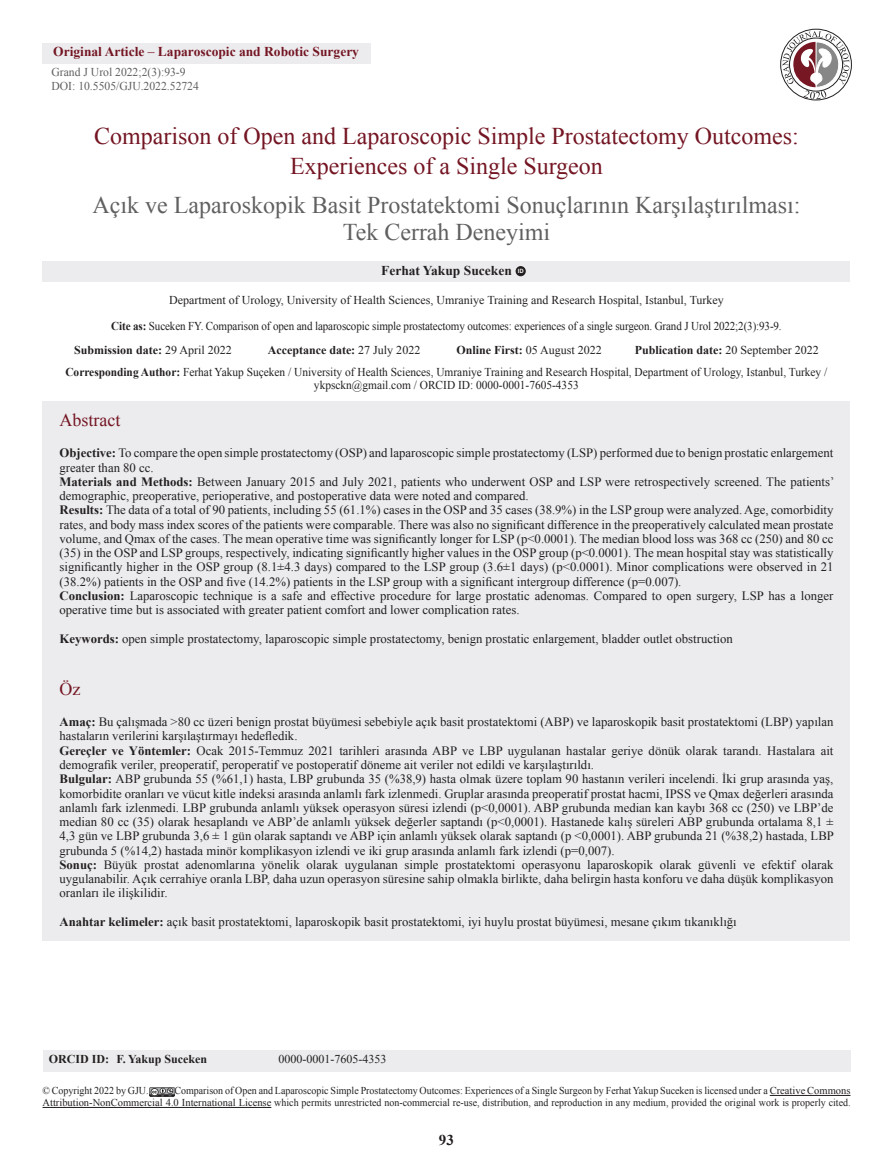
<style>
.page{position:relative;width:893px;height:1170px;background:#fff}
.page>*{position:absolute;margin:0;border:0;box-sizing:border-box;transform-origin:0 0}
.t1{font:24px/30px "Times New Roman";color:#741523;text-align:center}
.t2{font:24px "Times New Roman";color:#5f605f}
.Bordo_yazı_için_basl{font:18px "Times New Roman";color:#741523}
.t3{font:700 15px "Times New Roman";color:#231f20}
.t4{font:700 13.5px "Times New Roman";color:#741523}
.t5{font:700 13.5px "Times New Roman";color:#231f20}
.t6{font:12.75px/14.2px "Times New Roman";color:#231f20}
.t7{font:12px/13.5px "Times New Roman";color:#231f20;text-align:center;scale:.95 1}
.t8{font:12px "Times New Roman";color:#231f20;scale:.92 1}
.t9{font:700 12px "Times New Roman";color:#231f20}
.t10{font:12px "Times New Roman";color:#231f20}
.t11{font:12px "Times New Roman";color:#5f605f}
.t12{font:10.5px/12px "Times New Roman";color:#231f20;text-align:right;scale:.95 1}
.t13{font:700 6.75px "Calibri";color:#fff}
.s1{font-weight:400}
.s2{font-weight:700}
</style>
<div class="page">
<hr style="left:770px;top:1095px;width:80px;height:1px;background:#231f20">
<hr style="left:43px;top:1107px;width:228px;height:1px;background:#231f20">
<svg style="left:782px;top:31px;width:67px;height:68px"></svg>
<div style="left:43px;top:401px;width:807px;height:539px;background:#ececee"></div>
<div style="left:43px;top:43px;width:328px;height:20px;background:#ececee"></div>
<div style="left:43px;top:261px;width:807px;height:21px;background:#ececee"></div>
<div style="left:516px;top:266px;width:10px;height:10px;background:#231f20;border-radius:50%"></div>
<div style="left:43px;top:1049px;width:807px;height:22px;background:#ececee"></div>
<img style="left:149px;top:1087px;width:25px;height:9px">
<p class="t4" style="left:53px;top:42px;width:307px">Original Article <span class="s1">–</span> Laparoscopic and Robotic Surgery</p>
<p class="t11" style="left:51px;top:64px;width:136px">Grand J Urol 2022;2(3):93-9</p>
<p class="t11" style="left:51px;top:78px;width:149px">DOI: 10.5505/GJU.2022.52724</p>
<p class="t1" style="left:94px;top:121px;width:706px">Comparison of Open and Laparoscopic Simple Prostatectomy Outcomes:<br>Experiences of a Single Surgeon</p>
<p class="t2" style="left:93px;top:188px;width:709px">Açık ve Laparoskopik Basit Prostatektomi Sonuçlarının Karşılaştırılması:</p>
<p class="t2" style="left:343px;top:215px;width:209px">Tek Cerrah Deneyimi</p>
<p class="t5" style="left:381px;top:261px;width:132px">Ferhat Yakup Suceken</p>
<p class="t10" style="left:169px;top:292px;width:556px">Department of Urology, University of Health Sciences, Umraniye Training and Research Hospital, Istanbul, Turkey</p>
<p class="t8" style="left:111px;top:318px;width:730px"><span class="s2">Cite as:</span> Suceken FY. Comparison of open and laparoscopic simple prostatectomy outcomes: experiences of a single surgeon. Grand J Urol 2022;2(3):93-9.</p>
<p class="t9" style="left:74px;top:341px;width:159px">Submission date: <span class="s1">29 April 2022</span></p>
<p class="t9" style="left:268px;top:341px;width:154px">Acceptance date: <span class="s1">27 July 2022</span></p>
<p class="t9" style="left:456px;top:341px;width:147px">Online First: <span class="s1">05 August 2022</span></p>
<p class="t9" style="left:635px;top:341px;width:185px">Publication date: <span class="s1">20 September 2022</span></p>
<p class="t13" style="left:518px;top:267px;width:8px">ID</p>
<p class="t7" style="left:65px;top:365px;width:803px"><span class="s2">Corresponding Author:</span> Ferhat Yakup Suçeken / University of Health Sciences, Umraniye Training and Research Hospital, Department of Urology, Istanbul, Turkey / ykpsckn@gmail.com / ORCID ID: 0000-0001-7605-4353</p>
<p class="Bordo_yazı_için_basl" style="left:60px;top:408px;width:62px">Abstract</p>
<p class="t6" style="left:60px;top:445px;width:775px"><span class="s2">Objective:</span> To compare the open simple prostatectomy (OSP) and laparoscopic simple prostatectomy (LSP) performed due to benign prostatic enlargement greater than 80 cc.</p>
<p class="t6" style="left:60px;top:474px;width:776px"><span class="s2">Materials and Methods:</span> Between January 2015 and July 2021, patients who underwent OSP and LSP were retrospectively screened. The patients’ demographic, preoperative, perioperative, and postoperative data were noted and compared.</p>
<p class="t6" style="left:60px;top:502px;width:775px;text-align:justify"><span class="s2">Results:</span> The data of a total of 90 patients, including 55 (61.1%) cases in the OSP and 35 cases (38.9%) in the LSP group were analyzed. Age, comorbidity rates, and body mass index scores of the patients were comparable. There was also no significant difference in the preoperatively calculated mean prostate volume, and Qmax of the cases. The mean operative time was significantly longer for LSP (p&lt;0.0001). The median blood loss was 368 cc (250) and 80 cc (35) in the OSP and LSP groups, respectively, indicating significantly higher values in the OSP group (p&lt;0.0001). The mean hospital stay was statistically significantly higher in the OSP group (8.1±4.3 days) compared to the LSP group (3.6±1 days) (p&lt;0.0001). Minor complications were observed in 21 (38.2%) patients in the OSP and five (14.2%) patients in the LSP group with a significant intergroup difference (p=0.007).</p>
<p class="t6" style="left:60px;top:588px;width:775px"><span class="s2">Conclusion:</span> Laparoscopic technique is a safe and effective procedure for large prostatic adenomas. Compared to open surgery, LSP has a longer operative time but is associated with greater patient comfort and lower complication rates.</p>
<p class="t6" style="left:60px;top:631px;width:675px"><span class="s2">Keywords:</span> open simple prostatectomy, laparoscopic simple prostatectomy, benign prostatic enlargement, bladder outlet obstruction</p>
<p class="Bordo_yazı_için_basl" style="left:60px;top:676px;width:22px">Öz</p>
<p class="t6" style="left:60px;top:714px;width:775px"><span class="s2">Amaç:</span> Bu çalışmada &gt;80 cc üzeri benign prostat büyümesi sebebiyle açık basit prostatektomi (ABP) ve laparoskopik basit prostatektomi (LBP) yapılan hastaların verilerini karşılaştırmayı hedefledik.</p>
<p class="t6" style="left:60px;top:743px;width:775px"><span class="s2">Gereçler ve Yöntemler:</span> Ocak 2015-Temmuz 2021 tarihleri arasında ABP ve LBP uygulanan hastalar geriye dönük olarak tarandı. Hastalara ait demografik veriler, preoperatif, peroperatif ve postoperatif döneme ait veriler not edildi ve karşılaştırıldı.</p>
<p class="t6" style="left:60px;top:771px;width:776px;text-align:justify"><span class="s2">Bulgular:</span> ABP grubunda 55 (%61,1) hasta, LBP grubunda 35 (%38,9) hasta olmak üzere toplam 90 hastanın verileri incelendi. İki grup arasında yaş, komorbidite oranları ve vücut kitle indeksi arasında anlamlı fark izlenmedi. Gruplar arasında preoperatif prostat hacmi, IPSS ve Qmax değerleri arasında anlamlı fark izlenmedi. LBP grubunda anlamlı yüksek operasyon süresi izlendi (p&lt;0,0001). ABP grubunda median kan kaybı 368 cc (250) ve LBP’de median 80 cc (35) olarak hesaplandı ve ABP’de anlamlı yüksek değerler saptandı (p&lt;0,0001). Hastanede kalış süreleri ABP grubunda ortalama 8,1 ± 4,3 gün ve LBP grubunda 3,6 ± 1 gün olarak saptandı ve ABP için anlamlı yüksek olarak saptandı (p &lt;0,0001). ABP grubunda 21 (%38,2) hastada, LBP grubunda 5 (%14,2) hastada minör komplikasyon izlendi ve iki grup arasında anlamlı fark izlendi (p=0,007).</p>
<p class="t6" style="left:60px;top:857px;width:775px;text-align:justify"><span class="s2">Sonuç:</span> Büyük prostat adenomlarına yönelik olarak uygulanan simple prostatektomi operasyonu laparoskopik olarak güvenli ve efektif olarak uygulanabilir. Açık cerrahiye oranla LBP, daha uzun operasyon süresine sahip olmakla birlikte, daha belirgin hasta konforu ve daha düşük komplikasyon oranları ile ilişkilidir.</p>
<p class="t6" style="left:60px;top:914px;width:679px"><span class="s2">Anahtar kelimeler:</span> açık basit prostatektomi, laparoskopik basit prostatektomi, iyi huylu prostat büyümesi, mesane çıkım tıkanıklığı</p>
<p class="t9" style="left:49px;top:1050px;width:62px">ORCID ID:</p>
<p class="t9" style="left:116px;top:1050px;width:92px">F. Yakup Suceken</p>
<p class="t10" style="left:278px;top:1050px;width:109px">0000-0001-7605-4353</p>
<p class="t12" style="left:43px;top:1084px;width:852px">Comparison of Open and Laparoscopic Simple Prostatectomy Outcomes: Experiences of a Single Surgeon by Ferhat Yakup Suceken is licensed under a Creative Commons<br>Attribution-NonCommercial 4.0 International License which permits unrestricted non-commercial re-use, distribution, and reproduction in any medium, provided the original work is properly cited.</p>
<p class="t12" style="left:43px;top:1084px;width:113px">© Copyright 2022 by GJU.</p>
<p class="t3" style="left:439px;top:1129px;width:16px">93</p>
</div>
